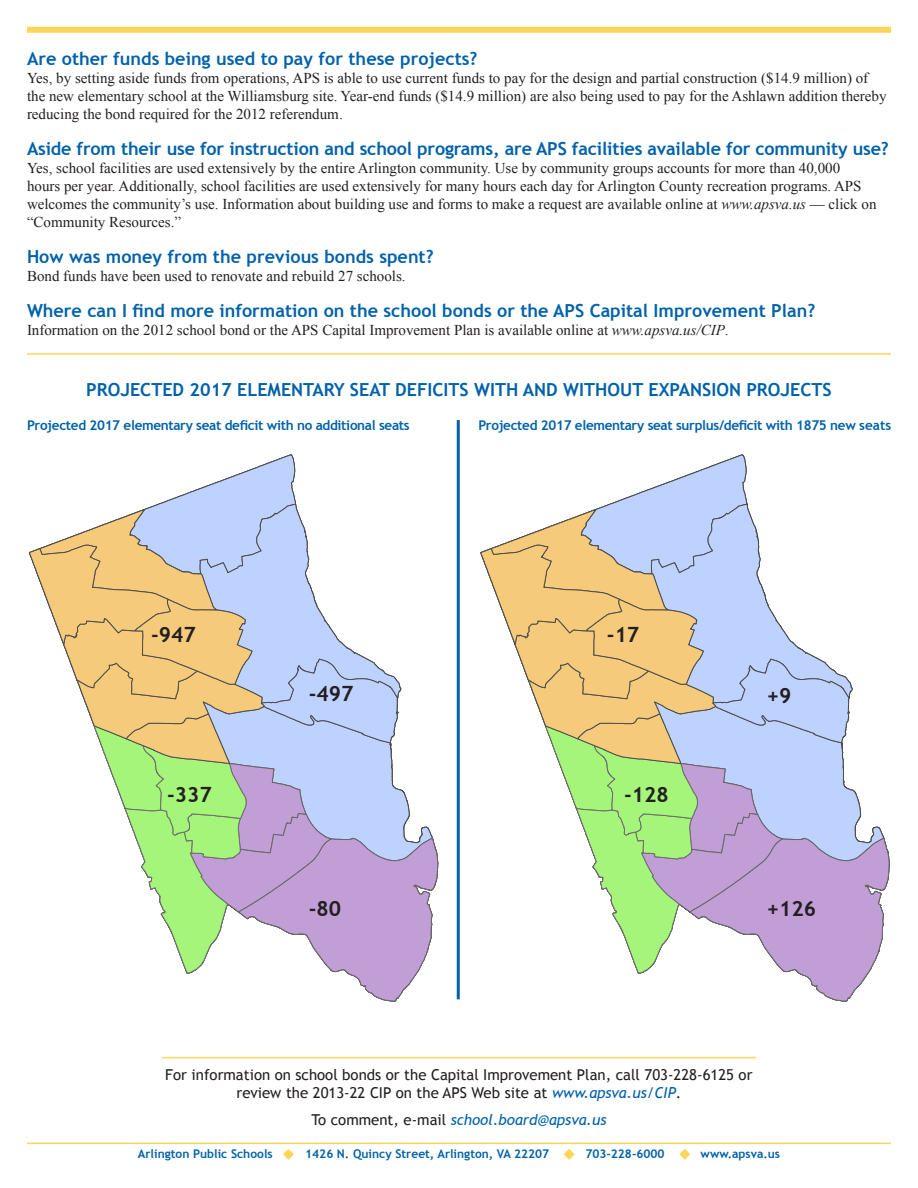
<style>
.page{position:relative;width:918px;height:1188px;background:#fff}
.page>*{position:absolute;margin:0;border:0;box-sizing:border-box;transform-origin:0 0}
.t1{font:700 21px "Trebuchet MS";color:#231f20}
.t2{font:700 18px "Trebuchet MS";color:#0161aa}
.t3{font:15px/18px "Times New Roman";color:#231f20}
.t4{font:15px "Trebuchet MS";color:#231f20}
.t5{font:italic 15px "Trebuchet MS";color:#0161aa}
.t6{font:700 13.5px "Trebuchet MS";letter-spacing:-.025em;color:#0161aa}
.t7{font:700 12px "Trebuchet MS";color:#0161aa}
.s1{font-style:italic}
.s2{font-style:italic;color:#0161aa}
.s3{font-style:normal;color:#231f20}
</style>
<div class="page">
<div style="left:27px;top:27px;width:864px;height:6px;background:#fed559"></div>
<hr style="left:27px;top:353px;width:864px;height:2px;background:#fed559">
<hr style="left:27px;top:1143px;width:864px;height:1px;background:#fed559">
<svg style="left:29px;top:454px;width:410px;height:548px"></svg>
<svg style="left:480px;top:454px;width:410px;height:548px"></svg>
<hr style="left:457px;top:420px;width:3px;height:579px;background:#0161aa">
<hr style="left:162px;top:1057px;width:594px;height:1px;background:#fed559">
<p class="t2" style="left:27px;top:47px;width:452px">Are other funds being used to pay for these projects?</p>
<p class="t3" style="left:27px;top:69px;width:861px">Yes, by setting aside funds from operations, APS is able to use current funds to pay for the design and partial construction ($14.9 million) of the new elementary school at the Williamsburg site. Year-end funds ($14.9 million) are also being used to pay for the Ashlawn addition thereby reducing the bond required for the 2012 referendum.</p>
<p class="t2" style="left:27px;top:137px;width:863px">Aside from their use for instruction and school programs, are APS facilities available for community use?</p>
<p class="t3" style="left:27px;top:159px;width:851px">Yes, school facilities are used extensively by the entire Arlington community. Use by community groups accounts for more than 40,000 hours per year. Additionally, school facilities are used extensively for many hours each day for Arlington County recreation programs. APS welcomes the community’s use. Information about building use and forms to make a request are available online at <span class="s1">www.apsva.us</span> — click on “Community Resources.”</p>
<p class="t2" style="left:27px;top:245px;width:408px">How was money from the previous bonds spent?</p>
<p class="t3" style="left:27px;top:267px;width:380px">Bond funds have been used to renovate and rebuild 27 schools.</p>
<p class="t2" style="left:27px;top:299px;width:790px">Where can I find more information on the school bonds or the APS Capital Improvement Plan?</p>
<p class="t3" style="left:27px;top:321px;width:703px">Information on the 2012 school bond or the APS Capital Improvement Plan is available online at <span class="s1">www.apsva.us/CIP</span>.</p>
<p class="t2" style="left:86px;top:378px;width:747px">PROJECTED 2017 ELEMENTARY SEAT DEFICITS WITH AND WITHOUT EXPANSION PROJECTS</p>
<p class="t6" style="left:27px;top:417px;width:384px">Projected 2017 elementary seat deficit with no additional seats</p>
<p class="t6" style="left:478px;top:417px;width:414px">Projected 2017 elementary seat surplus/deficit with 1875 new seats</p>
<p class="t1" style="left:151px;top:621px;width:46px">-947</p>
<p class="t1" style="left:167px;top:782px;width:46px">-337</p>
<p class="t1" style="left:309px;top:681px;width:46px">-497</p>
<p class="t1" style="left:309px;top:896px;width:34px">-80</p>
<p class="t1" style="left:607px;top:621px;width:34px">-17</p>
<p class="t1" style="left:624px;top:782px;width:46px">-128</p>
<p class="t1" style="left:767px;top:683px;width:26px">+9</p>
<p class="t1" style="left:767px;top:896px;width:51px">+126</p>
<p class="t4" style="left:165px;top:1065px;width:589px">For information on school bonds or the Capital Improvement Plan, call 703-228-6125 or</p>
<p class="t4" style="left:237px;top:1083px;width:446px">review the 2013-22 CIP on the APS Web site at <span class="s2">www.apsva.us/CIP</span>.</p>
<p class="t5" style="left:311px;top:1110px;width:297px"><span class="s3">To comment, e-mail</span> school.board@apsva.us</p>
<p class="t7" style="left:138px;top:1147px;width:136px">Arlington Public Schools</p>
<p class="t7" style="left:305px;top:1147px;width:246px">1426 N. Quincy Street, Arlington, VA 22207</p>
<p class="t7" style="left:585px;top:1147px;width:81px">703-228-6000</p>
<p class="t7" style="left:701px;top:1147px;width:81px">www.apsva.us</p>
</div>
